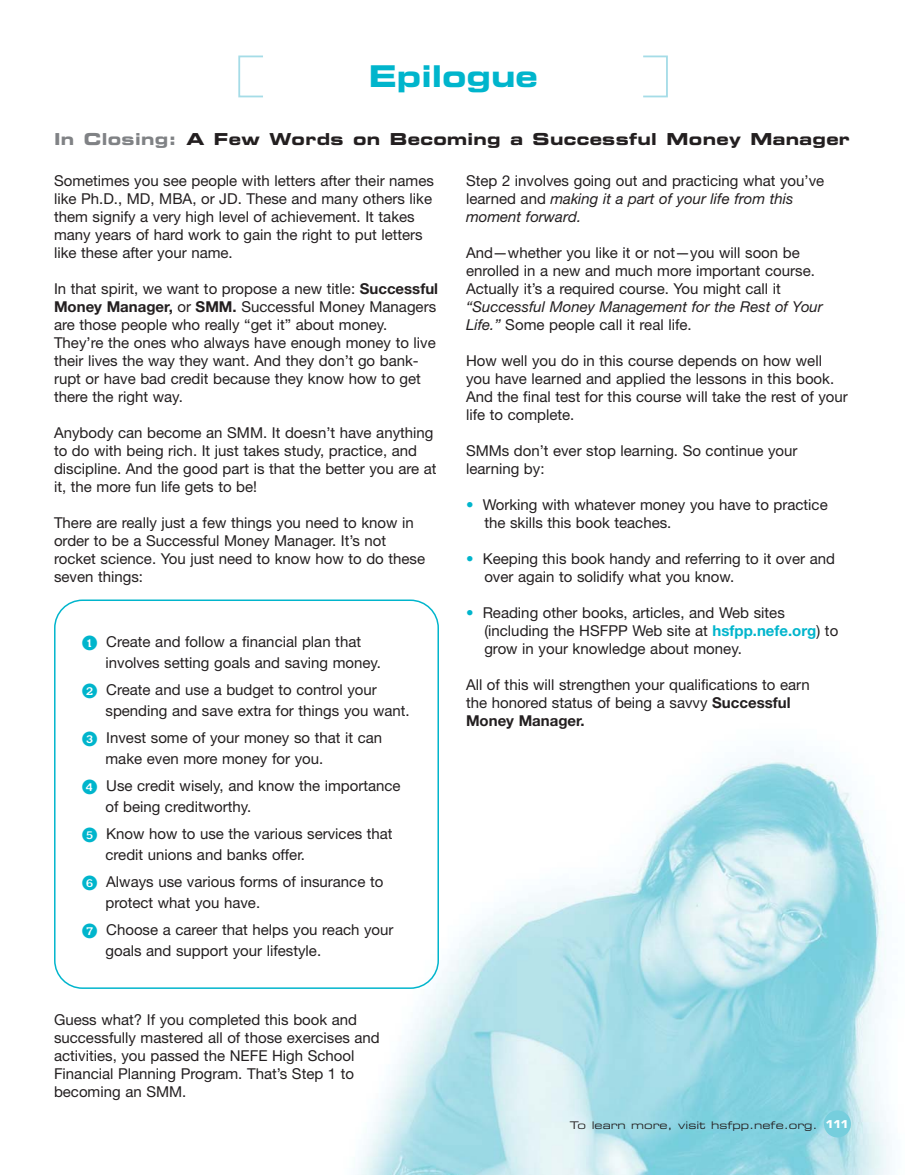
<style>
.page{position:relative;width:905px;height:1175px;background:#fff}
.page>*{position:absolute;margin:0;border:0;box-sizing:border-box;transform-origin:0 0}
.t1{font:30px "Eurostile Bold Extended Two";color:#00b5cc}
.t2{font:16.5px "Eurostile Bold Extended Two";letter-spacing:.02em;color:#231f20}
.t3{font:15px/18px "Helvetica Neue";color:#231f20}
.t4{font:italic 15px/18px "Helvetica Neue";color:#231f20}
.t5{font:10.5px "Eurostile Extended Two";color:#231f20}
.s1{color:#808285}
.s2{font-weight:700}
.s3{font-family:"Behaviour Bad";font-size:24px;color:#00b5cc}
.s4{font-style:italic}
.s5{font-style:normal}
.s6{color:#00b5cc}
.s7{font-weight:700;color:#00b5cc}
.s8{font-family:"Eurostile";font-weight:700;color:#fff}
</style>
<div class="page">
<img style="left:286px;top:750px;width:606px;height:424px">
<div style="left:824px;top:1110px;width:26px;height:27px;background:#76cedd;border-radius:50%"></div>
<div style="left:238px;top:55px;width:26px;height:42px;border:2px solid #a5dce7"></div>
<div style="left:642px;top:55px;width:25px;height:42px;border:2px solid #a5dce7"></div>
<svg style="left:54px;top:599px;width:385px;height:389px"></svg>
<h1 class="t1" style="left:369px;top:65px;width:170px">Epilogue</h1>
<p class="t2" style="left:54px;top:132px;width:797px"><span class="s1">In Closing:</span> A Few Words on Becoming a Successful Money Manager</p>
<p class="t3" style="left:54px;top:173px;width:381px">Sometimes you see people with letters after their names like Ph.D., MD, MBA, or JD. These and many others like them signify a very high level of achievement. It takes many years of hard work to gain the right to put letters like these after your name.</p>
<p class="t3" style="left:54px;top:281px;width:385px">In that spirit, we want to propose a new title: <span class="s2">Successful Money Manager,</span> or <span class="s2">SMM.</span> Successful Money Managers are those people who really “get it” about money.<br>They’re the ones who always have enough money to live their lives the way they want. And they don’t go bank&shy;rupt or have bad credit because they know how to get there the right way.</p>
<p class="t3" style="left:54px;top:425px;width:384px">Anybody can become an SMM. It doesn’t have anything to do with being rich. It just takes study, practice, and discipline. And the good part is that the better you are at it, the more fun life gets to be!</p>
<p class="t3" style="left:54px;top:515px;width:372px">There are really just a few things you need to know in order to be a Successful Money Manager. It’s not rocket science. You just need to know how to do these seven things:</p>
<p class="t3" style="left:105px;top:633px;width:277px;line-height:21px;text-indent:-23px"><span class="s3">1</span> Create and follow a financial plan that involves setting goals and saving money.</p>
<p class="t3" style="left:105px;top:681px;width:306px;line-height:21px;text-indent:-23px"><span class="s3">2</span> Create and use a budget to control your spending and save extra for things you want.</p>
<p class="t3" style="left:105px;top:729px;width:278px;line-height:21px;text-indent:-23px"><span class="s3">3</span> Invest some of your money so that it can make even more money for you.</p>
<p class="t3" style="left:105px;top:777px;width:296px;line-height:21px;text-indent:-23px"><span class="s3">4</span> Use credit wisely, and know the importance of being creditworthy.</p>
<p class="t3" style="left:105px;top:825px;width:289px;line-height:21px;text-indent:-23px"><span class="s3">5</span> Know how to use the various services that credit unions and banks offer.</p>
<p class="t3" style="left:105px;top:873px;width:279px;line-height:21px;text-indent:-23px"><span class="s3">6</span> Always use various forms of insurance to protect what you have.</p>
<p class="t3" style="left:105px;top:921px;width:289px;line-height:21px;text-indent:-23px"><span class="s3">7</span> Choose a career that helps you reach your goals and support your lifestyle.</p>
<p class="t3" style="left:54px;top:1011px;width:327px">Guess what? If you completed this book and successfully mastered all of those exercises and activities, you passed the NEFE High School Financial Planning Program. That’s Step 1 to becoming an SMM.</p>
<p class="t3" style="left:466px;top:173px;width:360px">Step 2 involves going out and practicing what you’ve learned and <span class="s4">making it a part of your life from this moment forward.</span></p>
<p class="t3" style="left:466px;top:245px;width:350px">And—whether you like it or not—you will soon be enrolled in a new and much more important course.<br>Actually it’s a required course. You might call it</p>
<p class="t4" style="left:466px;top:299px;width:358px">“Successful Money Management for the Rest of Your<br>Life.” <span class="s5">Some people call it real life.</span></p>
<p class="t3" style="left:466px;top:353px;width:383px">How well you do in this course depends on how well you have learned and applied the lessons in this book.<br>And the final test for this course will take the rest of your life to complete.</p>
<p class="t3" style="left:466px;top:443px;width:333px">SMMs don’t ever stop learning. So continue your learning by:</p>
<p class="t3" style="left:484px;top:497px;width:345px;text-indent:-18px"><span class="s6">•</span> Working with whatever money you have to practice the skills this book teaches.</p>
<p class="t3" style="left:484px;top:551px;width:352px;text-indent:-18px"><span class="s6">•</span> Keeping this book handy and referring to it over and over again to solidify what you know.</p>
<p class="t3" style="left:484px;top:605px;width:355px;text-indent:-18px"><span class="s6">•</span> Reading other books, articles, and Web sites (including the HSFPP Web site at <span class="s7">hsfpp.nefe.org</span>) to grow in your knowledge about money.</p>
<p class="t3" style="left:466px;top:677px;width:345px">All of this will strengthen your qualifications to earn the honored status of being a savvy <span class="s2">Successful<br>Money Manager.</span></p>
<p class="t5" style="left:569px;top:1120px;width:280px">To learn more, visit hsfpp.nefe.org. <span class="s8">111</span></p>
</div>
